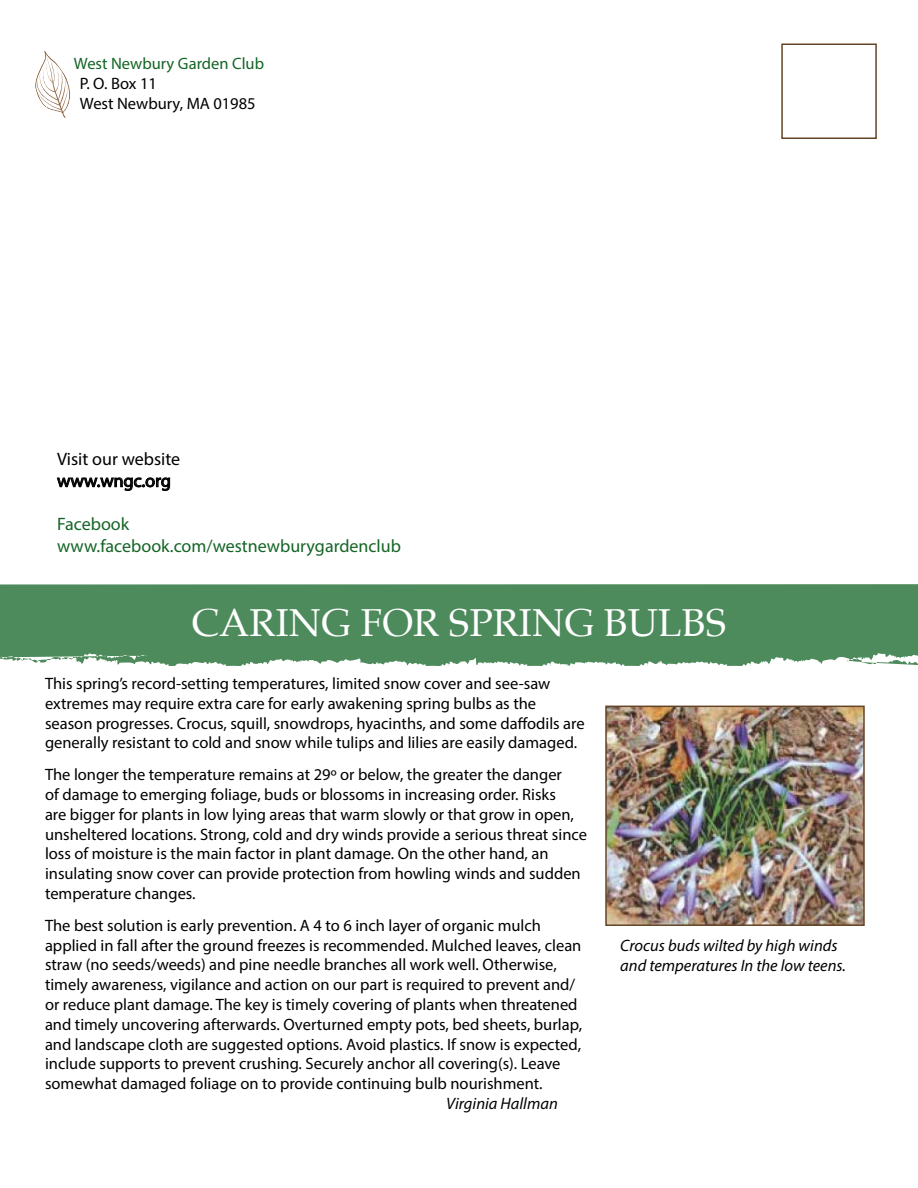
<style>
.page{position:relative;width:918px;height:1188px;background:#fff}
.page>*{position:absolute;margin:0;border:0;box-sizing:border-box;transform-origin:0 0}
.t1{font:39px "Palatino";color:#fff}
.t2{font:18px/21.6px "Myriad Pro";color:#146526}
.t3{font:18px/21.6px "Myriad Pro";color:#000}
.t4{font:16.5px/19.8px "Myriad Pro";color:#000}
.t5{font:italic 16.5px/19.8px "Myriad Pro";color:#000}
.t6{font:16.5px "Myriad Pro";color:#146526}
</style>
<div class="page">
<div style="left:781px;top:44px;width:96px;height:95px;background:#fff;border:2px solid #644426"></div>
<svg style="left:35px;top:51px;width:35px;height:67px"></svg>
<svg style="left:0;top:584px;width:918px;height:82px;background:#589165"></svg>
<svg style="left:57px;top:477px;width:113px;height:14px"></svg>
<img style="left:608px;top:709px;width:254px;height:214px">
<div style="left:605px;top:706px;width:260px;height:220px;border:2px solid #644426"></div>
<p class="t6" style="left:74px;top:53px;width:192px">West Newbury Garden Club</p>
<p class="t4" style="left:80px;top:73px;width:177px;line-height:20.2px">P. O. Box 11<br>West Newbury, MA 01985</p>
<p class="t3" style="left:57px;top:448px;width:125px">Visit our website www.wngc.org</p>
<p class="t2" style="left:57px;top:513px;width:345px">Facebook www.facebook.com/westnewburygardenclub</p>
<h1 class="t1" style="left:192px;top:590px;width:532px">CARING FOR SPRING BULBS</h1>
<p class="t4" style="left:45px;top:673px;width:541px">This spring’s record-setting temperatures, limited snow cover and see-saw extremes may require extra care for early awakening spring bulbs as the season progresses. Crocus, squill, snowdrops, hyacinths, and some daffodils are generally resistant to cold and snow while tulips and lilies are easily damaged.</p>
<p class="t4" style="left:45px;top:764px;width:544px">The longer the temperature remains at 29º or below, the greater the danger<br>of damage to emerging foliage, buds or blossoms in increasing order. Risks<br>are bigger for plants in low lying areas that warm slowly or that grow in open, unsheltered locations. Strong, cold and dry winds provide a serious threat since loss of moisture is the main factor in plant damage. On the other hand, an insulating snow cover can provide protection from howling winds and sudden temperature changes.</p>
<p class="t4" style="left:45px;top:915px;width:539px">The best solution is early prevention. A 4 to 6 inch layer of organic mulch applied in fall after the ground freezes is recommended. Mulched leaves, clean straw (no seeds/weeds) and pine needle branches all work well. Otherwise, timely awareness, vigilance and action on our part is required to prevent and/ or reduce plant damage. The key is timely covering of plants when threatened and timely uncovering afterwards. Overturned empty pots, bed sheets, burlap, and landscape cloth are suggested options. Avoid plastics. If snow is expected, include supports to prevent crushing. Securely anchor all covering(s). Leave somewhat damaged foliage on to provide continuing bulb nourishment.</p>
<p class="t5" style="left:446px;top:1093px;width:113px">Virginia Hallman</p>
<p class="t5" style="left:620px;top:936px;width:227px">Crocus buds wilted by high winds and temperatures In the low teens.</p>
</div>
